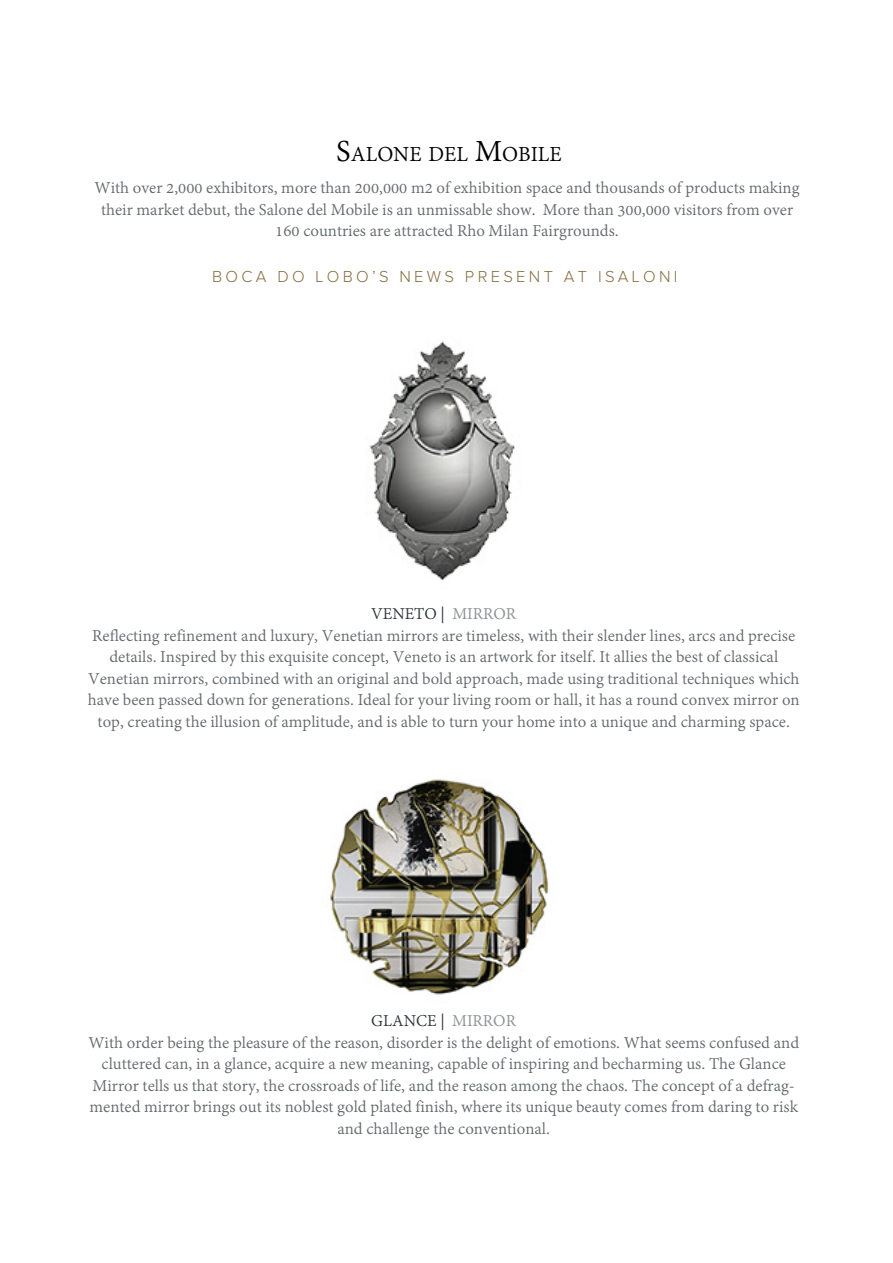
<style>
.page{position:relative;width:893px;height:1263px;background:#fff}
.page>*{position:absolute;margin:0;border:0;box-sizing:border-box;transform-origin:0 0}
.t1{font:23.25px "Adobe Devanagari";color:#000}
.t2{font:18px/21.6px "Adobe Devanagari";color:#65696d;text-align:center}
.t3{font:300 16.5px "Proxima Nova";letter-spacing:.2em;color:#876e41}
.s1{font-size:33.15px}
.s2{color:#31363a}
.s3{color:#8b9092}
</style>
<div class="page">
<img style="left:369px;top:341px;width:146px;height:239px">
<img style="left:327px;top:779px;width:222px;height:216px">
<p class="t1" style="left:336px;top:141px;width:227px"><span class="s1">S</span>ALONE DEL <span class="s1">M</span>OBILE</p>
<p class="t2" style="left:94px;top:179px;width:707px">With over 2,000 exhibitors, more than 200,000 m2 of exhibition space and thousands of products making their market debut, the Salone del Mobile is an unmissable show. More than 300,000 visitors from over<br>160 countries are attracted Rho Milan Fairgrounds.</p>
<p class="t3" style="left:212px;top:269px;width:467px">BOCA DO LOBO’S NEWS PRESENT AT ISALONI</p>
<p class="t2" style="left:88px;top:604px;width:713px"><span class="s2">VENETO |</span> <span class="s3">MIRROR<br></span>Reflecting refinement and luxury, Venetian mirrors are timeless, with their slender lines, arcs and precise details. Inspired by this exquisite concept, Veneto is an artwork for itself. It allies the best of classical Venetian mirrors, combined with an original and bold approach, made using traditional techniques which have been passed down for generations. Ideal for your living room or hall, it has a round convex mirror on top, creating the illusion of amplitude, and is able to turn your home into a unique and charming space.</p>
<p class="t2" style="left:88px;top:1011px;width:712px"><span class="s2">GLANCE |</span> <span class="s3">MIRROR<br></span>With order being the pleasure of the reason, disorder is the delight of emotions. What seems confused and cluttered can, in a glance, acquire a new meaning, capable of inspiring and becharming us. The Glance Mirror tells us that story, the crossroads of life, and the reason among the chaos. The concept of a defrag&shy;mented mirror brings out its noblest gold plated finish, where its unique beauty comes from daring to risk and challenge the conventional.</p>
</div>
